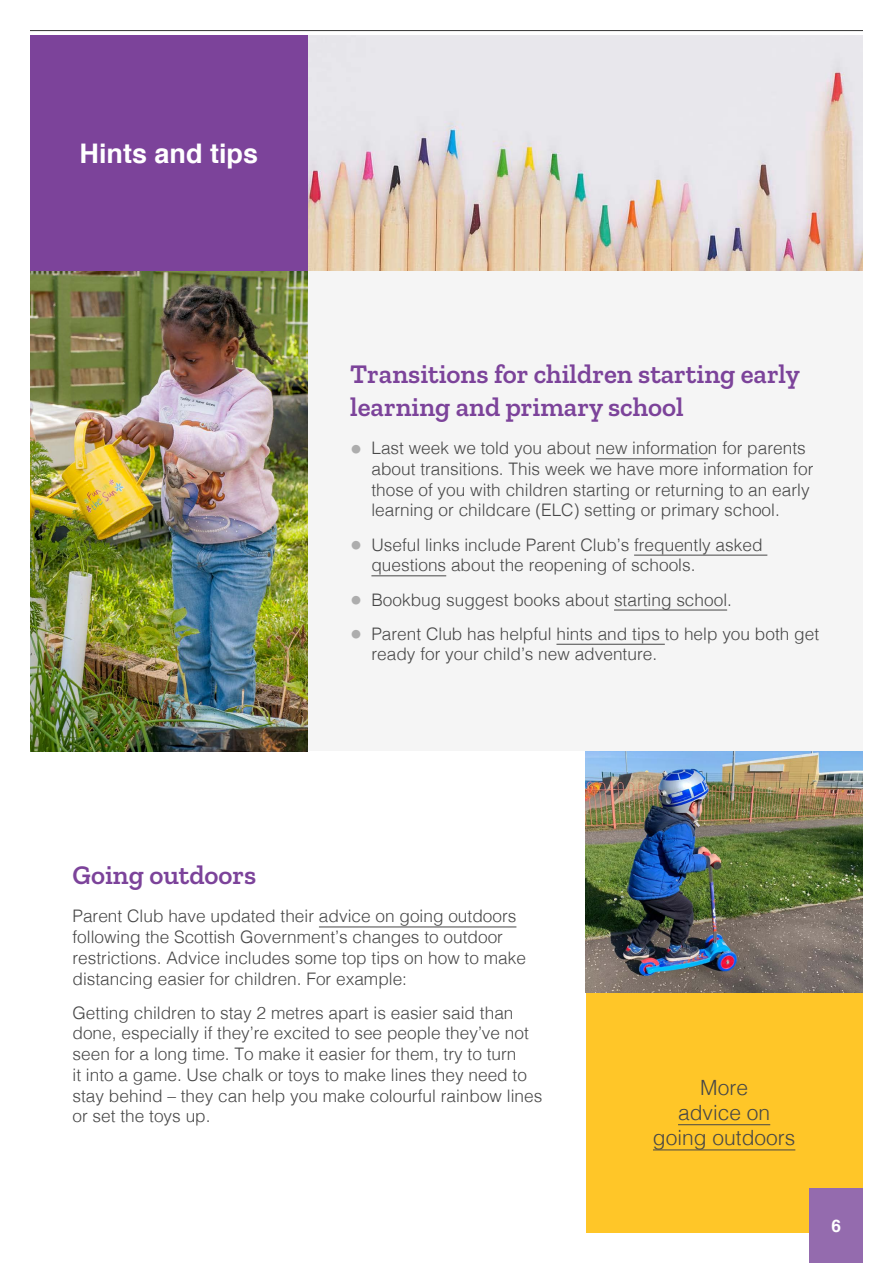
<style>
.page{position:relative;width:893px;height:1263px;background:#fff}
.page>*{position:absolute;margin:0;border:0;box-sizing:border-box;transform-origin:0 0}
.headers{font:600 27px/32.4px "Zilla Slab";color:#7c439a}
.header_1{font:700 27px "Helvetica";color:#fff}
.Normal_text{font:300 21px "Helvetica";color:#474747}
.Normal_text-2{font:300 17.25px/20.7px "Helvetica";color:#474747}
.Normal_text-3{font:700 17.25px "Helvetica";color:#fff}
.s1{font-size:24px;color:#adadad}
</style>
<div class="page">
<div style="left:585px;top:992px;width:278px;height:241px;background:#ffc628"></div>
<hr style="left:678px;top:1124px;width:92px;height:1px;background:#474747">
<hr style="left:653px;top:1149px;width:142px;height:1px;background:#474747">
<hr style="left:30px;top:30px;width:833px;height:1px;background:#333">
<div style="left:810px;top:1189px;width:53px;height:74px;background:#946bae"></div>
<div style="left:308px;top:271px;width:555px;height:481px;background:#f5f5f5"></div>
<hr style="left:596px;top:458px;width:112px;height:1px;background:#474747">
<hr style="left:634px;top:555px;width:133px;height:1px;background:#474747">
<hr style="left:371px;top:575px;width:75px;height:1px;background:#474747">
<hr style="left:614px;top:610px;width:113px;height:1px;background:#474747">
<hr style="left:556px;top:644px;width:109px;height:1px;background:#474747">
<hr style="left:319px;top:926px;width:197px;height:1px;background:#474747">
<img style="left:308px;top:35px;width:555px;height:236px">
<img style="left:30px;top:271px;width:278px;height:481px">
<div style="left:30px;top:35px;width:278px;height:236px;background:#7c439a"></div>
<img style="left:585px;top:752px;width:278px;height:240px">
<p class="header_1" style="left:80px;top:132px;width:180px">Hints and tips</p>
<p class="headers" style="left:350px;top:358px;width:451px">Transitions for children starting early learning and primary school</p>
<p class="Normal_text-2" style="left:371px;top:437px;width:443px;text-indent:-21px"><span class="s1">•</span> Last week we told you about new information for parents about transitions. This week we have more information for those of you with children starting or returning to an early learning or childcare (ELC) setting or primary school.</p>
<p class="Normal_text-2" style="left:371px;top:533px;width:393px;text-indent:-21px"><span class="s1">•</span> Useful links include Parent Club’s frequently asked questions about the reopening of schools.</p>
<p class="Normal_text-2" style="left:350px;top:588px;width:383px"><span class="s1">•</span> Bookbug suggest books about starting school.</p>
<p class="Normal_text-2" style="left:371px;top:622px;width:449px;text-indent:-21px"><span class="s1">•</span> Parent Club has helpful hints and tips to help you both get ready for your child’s new adventure.</p>
<p class="headers" style="left:73px;top:859px;width:185px">Going outdoors</p>
<p class="Normal_text-2" style="left:73px;top:905px;width:455px">Parent Club have updated their advice on going outdoors following the Scottish Government’s changes to outdoor restrictions. Advice includes some top tips on how to make distancing easier for children. For example:</p>
<p class="Normal_text-2" style="left:73px;top:1001px;width:471px">Getting children to stay 2 metres apart is easier said than done, especially if they’re excited to see people they’ve not seen for a long time. To make it easier for them, try to turn<br>it into a game. Use chalk or toys to make lines they need to stay behind – they can help you make colourful rainbow lines or set the toys up.</p>
<p class="Normal_text" style="left:700px;top:1070px;width:49px">More</p>
<p class="Normal_text" style="left:678px;top:1095px;width:94px">advice on</p>
<p class="Normal_text" style="left:653px;top:1120px;width:144px">going outdoors</p>
<p class="Normal_text-3" style="left:832px;top:1212px;width:11px">6</p>
</div>
